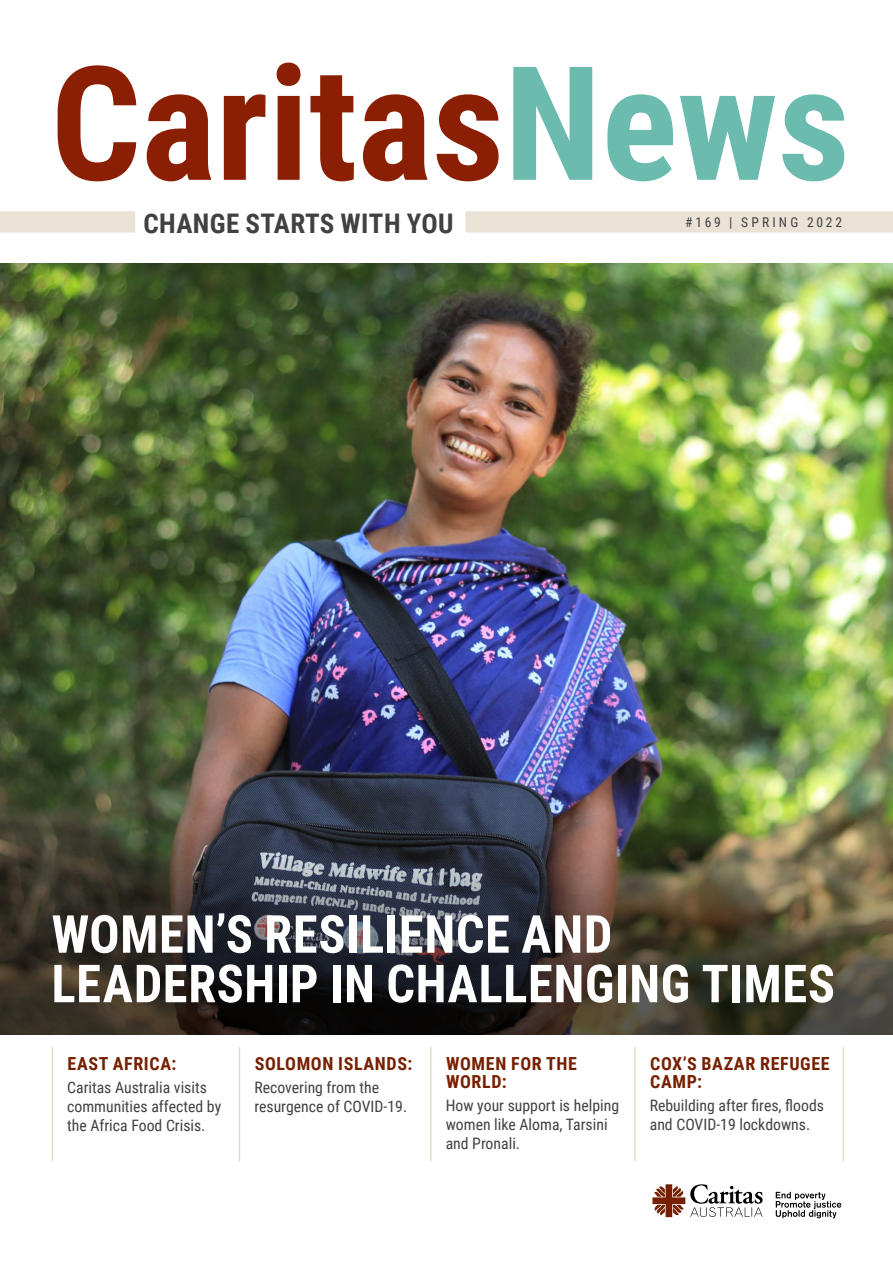
<style>
.page{position:relative;width:893px;height:1263px;background:#fff}
.page>*{position:absolute;margin:0;border:0;box-sizing:border-box;transform-origin:0 0}
.t1{font:700 158.7px "Roboto Condensed";color:#8a1f03}
.t2{font:700 52.5px/49.5px "Roboto Condensed";letter-spacing:.01em;color:#fff;scale:.96 1}
.t3{font:700 27px "Roboto Condensed";letter-spacing:.015em;color:#414042}
.t4{font:700 18px/18px "Roboto Condensed";letter-spacing:.035em;color:#762000}
.t5{font:15.75px/18.8px "Roboto Condensed";color:#414042}
.t6{font:13.5px "Roboto Condensed";letter-spacing:.215em;color:#414042}
.s1{color:#6bbbae}
</style>
<div class="page">
<div style="left:465px;top:211px;width:428px;height:21px;background:#eae2d5"></div>
<div style="left:0;top:211px;width:135px;height:21px;background:#eae2d5"></div>
<img style="left:0;top:264px;width:893px;height:558px">
<svg style="left:652px;top:1184px;width:111px;height:33px"></svg>
<svg style="left:776px;top:1192px;width:65px;height:26px"></svg>
<hr style="left:52px;top:1047px;width:1px;height:114px;background:#e5dbcb">
<hr style="left:239px;top:1047px;width:1px;height:114px;background:#e5dbcb">
<hr style="left:430px;top:1047px;width:2px;height:114px;background:#e5dbcb">
<hr style="left:634px;top:1047px;width:2px;height:114px;background:#e5dbcb">
<hr style="left:842px;top:1047px;width:2px;height:114px;background:#e5dbcb">
<svg style="left:0;top:822px;width:893px;height:213px;background:#3f3a33"></svg>
<h1 class="t1" style="left:51px;top:12px;width:801px">Caritas<span class="s1">News</span></h1>
<h3 class="t3" style="left:143px;top:205px;width:312px">CHANGE STARTS WITH YOU</h3>
<p class="t6" style="left:685px;top:213px;width:158px">#169 | SPRING 2022</p>
<h2 class="t2" style="left:52px;top:907px;width:818px">WOMEN’S RESILIENCE AND<br>LEADERSHIP IN CHALLENGING TIMES</h2>
<p class="t4" style="left:68px;top:1054px;width:110px">EAST AFRICA:</p>
<p class="t5" style="left:67px;top:1078px;width:156px">Caritas Australia visits communities affected by the Africa Food Crisis.</p>
<p class="t4" style="left:255px;top:1054px;width:159px">SOLOMON ISLANDS:</p>
<p class="t5" style="left:254px;top:1078px;width:154px">Recovering from the resurgence of COVID-19.</p>
<p class="t4" style="left:446px;top:1054px;width:133px">WOMEN FOR THE<br>WORLD:</p>
<p class="t5" style="left:446px;top:1096px;width:175px">How your support is helping women like Aloma, Tarsini and Pronali.</p>
<p class="t4" style="left:650px;top:1054px;width:181px">COX’S BAZAR REFUGEE<br>CAMP:</p>
<p class="t5" style="left:650px;top:1096px;width:176px">Rebuilding after fires, floods and COVID-19 lockdowns.</p>
</div>
